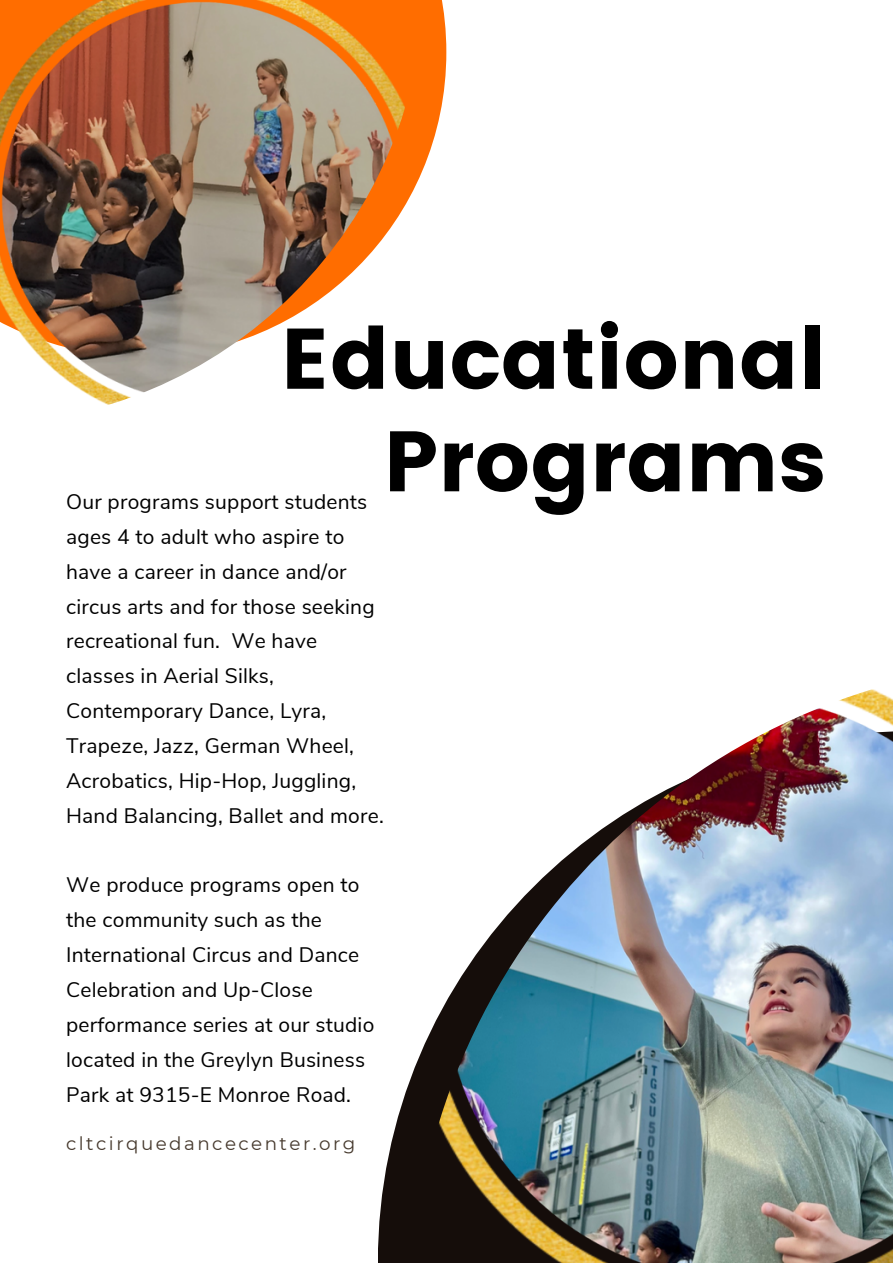
<style>
.page{position:relative;width:893px;height:1264px;background:#fff}
.page>*{position:absolute;margin:0;border:0;box-sizing:border-box;transform-origin:0 0}
.t1{font:85.5px "Poppins";color:#000}
.t2{font:21px/34.8px "Nunito Sans";letter-spacing:.01em;color:#000}
.t3{font:18.3px "Montserrat";letter-spacing:.135em;color:#46392d}
</style>
<div class="page">
<svg style="left:424px;top:0;width:22px;height:167px;fill:#ff6d00"></svg>
<img style="left:0;top:0;width:424px;height:405px">
<svg style="left:378px;top:1080px;width:32px;height:182px;fill:#150d0a"></svg>
<img style="left:410px;top:689px;width:482px;height:573px">
<p class="t1" style="left:281px;top:309px;width:546px">Educational</p>
<p class="t2" style="left:66px;top:484px;width:303px">Our programs support students</p>
<p class="t1" style="left:383px;top:412px;width:444px">Programs</p>
<p class="t2" style="left:66px;top:519px;width:319px">ages 4 to adult who aspire to have a career in dance and/or circus arts and for those seeking recreational fun. We have classes in Aerial Silks,<br>Contemporary Dance, Lyra,<br>Trapeze, Jazz, German Wheel,<br>Acrobatics, Hip-Hop, Juggling,<br>Hand Balancing, Ballet and more.</p>
<p class="t2" style="left:66px;top:868px;width:309px">We produce programs open to the community such as the<br>International Circus and Dance<br>Celebration and Up-Close performance series at our studio located in the Greylyn Business<br>Park at 9315-E Monroe Road.</p>
<p class="t3" style="left:66px;top:1131px;width:291px">cltcirquedancecenter.org</p>
</div>
